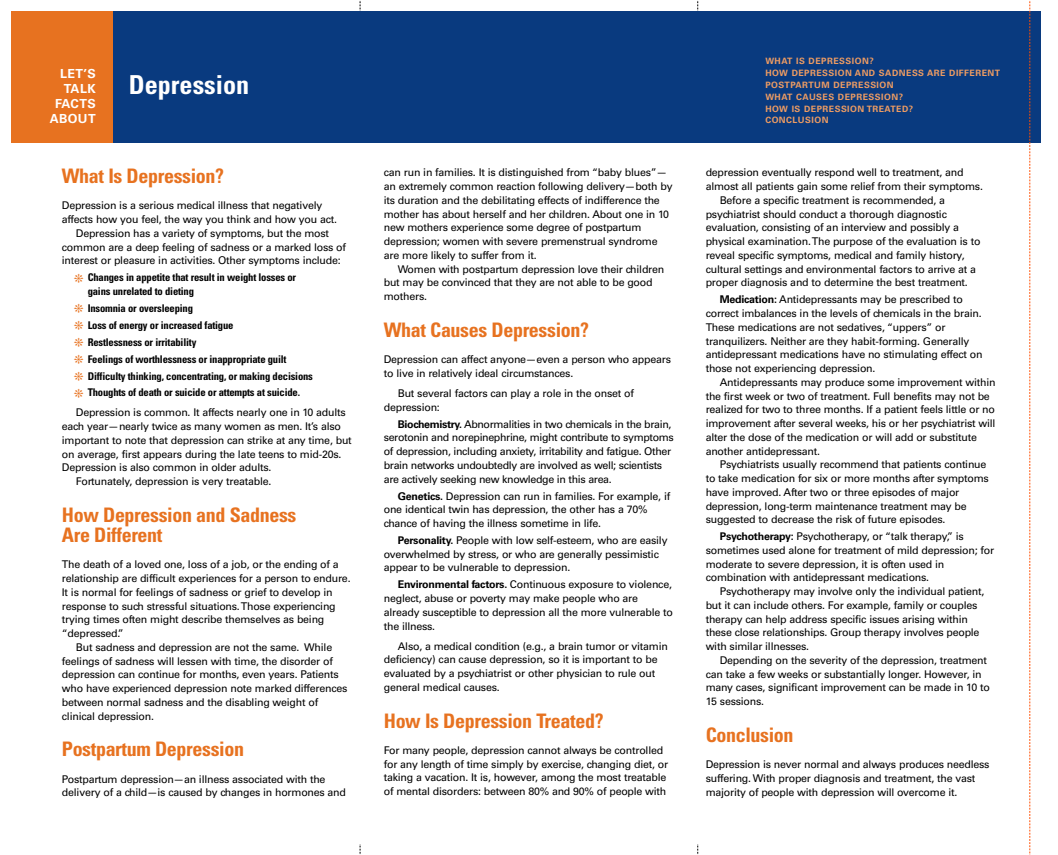
<style>
.page{position:relative;width:1058px;height:855px;background:#fff}
.page>*{position:absolute;margin:0;border:0;box-sizing:border-box;transform-origin:0 0}
.t1{font:700 condensed 26.12px "Univers";color:#fff}
.t2{font:700 condensed 20px/20px "Univers";letter-spacing:-.02em;color:#e77220}
.t3{font:700 12.5px/15px "Univers";letter-spacing:.03em;color:#fff;text-align:right}
.t4{font:10.62px/13.8px "Univers";letter-spacing:-.02em;color:#000}
.t5{font:700 condensed 10.62px/16.9px "Univers";letter-spacing:-.02em;color:#000}
.t6{font:700 8.75px/11.9px "Univers";letter-spacing:.055em;color:#ee9c63}
.s1{font-weight:700}
</style>
<div class="page">
<svg style="left:360px;top:1px;width:1px;height:853px"></svg>
<div style="left:349px;top:11px;width:22px;height:833px;background:#fff"></div>
<svg style="left:697px;top:0;width:1px;height:854px"></svg>
<div style="left:686px;top:11px;width:23px;height:833px;background:#fff"></div>
<div style="left:22px;top:11px;width:1019px;height:132px;background:#093a7f"></div>
<div style="left:11px;top:11px;width:101px;height:132px;background:#e77220"></div>
<svg style="left:1029px;top:1px;width:1px;height:854px"></svg>
<p class="t3" style="left:50px;top:66px;width:47px">LET’S<br>TALK<br>FACTS<br>ABOUT</p>
<p class="t6" style="left:765px;top:55px;width:236px">WHAT IS DEPRESSION?<br>HOW DEPRESSION AND SADNESS ARE DIFFERENT<br>POSTPARTUM DEPRESSION<br>WHAT CAUSES DEPRESSION?<br>HOW IS DEPRESSION TREATED?<br>CONCLUSION</p>
<h1 class="t1" style="left:129px;top:68px;width:122px">Depression</h1>
<h2 class="t2" style="left:62px;top:166px;width:164px">What Is Depression?</h2>
<p class="t4" style="left:62px;top:199px;width:262px">Depression is a serious medical illness that negatively</p>
<p class="t4" style="left:62px;top:213px;width:277px">affects how you feel, the way you think and how you act.</p>
<p class="t4" style="left:76px;top:226px;width:255px">Depression has a variety of symptoms, but the most</p>
<p class="t4" style="left:62px;top:240px;width:286px">common are a deep feeling of sadness or a marked loss of</p>
<p class="t4" style="left:62px;top:254px;width:280px">interest or pleasure in activities. Other symptoms include:</p>
<p class="t5" style="left:88px;top:271px;width:210px;line-height:13.8px">Changes in appetite that result in weight losses or gains unrelated to dieting</p>
<p class="t5" style="left:88px;top:300px;width:227px">Insomnia or oversleeping<br>Loss of energy or increased fatigue<br>Restlessness or irritability<br>Feelings of worthlessness or inappropriate guilt Difficulty thinking, concentrating, or making decisions Thoughts of death or suicide or attempts at suicide.</p>
<p class="t4" style="left:76px;top:406px;width:271px">Depression is common. It affects nearly one in 10 adults</p>
<p class="t4" style="left:62px;top:420px;width:280px">each year—nearly twice as many women as men. It’s also</p>
<p class="t4" style="left:62px;top:433px;width:291px">important to note that depression can strike at any time, but</p>
<p class="t4" style="left:62px;top:447px;width:281px">on average, first appears during the late teens to mid-20s.</p>
<p class="t4" style="left:62px;top:461px;width:211px">Depression is also common in older adults.</p>
<p class="t4" style="left:76px;top:475px;width:197px">Fortunately, depression is very treatable.</p>
<h2 class="t2" style="left:62px;top:505px;width:236px">How Depression and Sadness<br>Are Different</h2>
<p class="t4" style="left:62px;top:558px;width:278px">The death of a loved one, loss of a job, or the ending of a</p>
<p class="t4" style="left:62px;top:571px;width:290px">relationship are difficult experiences for a person to endure.</p>
<p class="t4" style="left:62px;top:585px;width:272px">It is normal for feelings of sadness or grief to develop in</p>
<p class="t4" style="left:62px;top:599px;width:275px">response to such stressful situations. Those experiencing</p>
<p class="t4" style="left:62px;top:613px;width:264px">trying times often might describe themselves as being</p>
<p class="t4" style="left:62px;top:626px;width:63px">“depressed.”</p>
<p class="t4" style="left:76px;top:640px;width:258px">But sadness and depression are not the same. While</p>
<p class="t4" style="left:62px;top:654px;width:272px">feelings of sadness will lessen with time, the disorder of</p>
<p class="t4" style="left:62px;top:668px;width:278px">depression can continue for months, even years. Patients</p>
<p class="t4" style="left:62px;top:681px;width:287px">who have experienced depression note marked differences</p>
<p class="t4" style="left:62px;top:695px;width:258px">between normal sadness and the disabling weight of</p>
<p class="t4" style="left:62px;top:709px;width:94px">clinical depression.</p>
<h2 class="t2" style="left:62px;top:739px;width:184px">Postpartum Depression</h2>
<p class="t4" style="left:62px;top:772px;width:286px">Postpartum depression—an illness associated with the delivery of a child—is caused by changes in hormones and</p>
<p class="t4" style="left:384px;top:166px;width:290px">can run in families. It is distinguished from “baby blues”— an extremely common reaction following delivery—both by its duration and the debilitating effects of indifference the mother has about herself and her children. About one in 10 new mothers experience some degree of postpartum depression; women with severe premenstrual syndrome are more likely to suffer from it.</p>
<p class="t4" style="left:384px;top:262px;width:282px;text-indent:14px">Women with postpartum depression love their children but may be convinced that they are not able to be good mothers.</p>
<h2 class="t2" style="left:384px;top:320px;width:207px">What Causes Depression?</h2>
<p class="t4" style="left:384px;top:353px;width:289px">Depression can affect anyone—even a person who appears to live in relatively ideal circumstances.</p>
<p class="t4" style="left:384px;top:386px;width:251px;text-indent:14px">But several factors can play a role in the onset of depression:</p>
<p class="t4" style="left:384px;top:417px;width:291px;text-indent:14px"><span class="s1">Biochemistry.</span> Abnormalities in two chemicals in the brain, serotonin and norepinephrine, might contribute to symptoms of depression, including anxiety, irritability and fatigue. Other brain networks undoubtedly are involved as well; scientists are actively seeking new knowledge in this area.</p>
<p class="t4" style="left:384px;top:489px;width:288px;text-indent:14px"><span class="s1">Genetics.</span> Depression can run in families. For example, if one identical twin has depression, the other has a 70% chance of having the illness sometime in life.</p>
<p class="t4" style="left:384px;top:533px;width:285px;text-indent:14px"><span class="s1">Personality.</span> People with low self-esteem, who are easily overwhelmed by stress, or who are generally pessimistic appear to be vulnerable to depression.</p>
<p class="t4" style="left:384px;top:578px;width:291px;text-indent:14px"><span class="s1">Environmental factors.</span> Continuous exposure to violence, neglect, abuse or poverty may make people who are already susceptible to depression all the more vulnerable to the illness.</p>
<p class="t4" style="left:384px;top:639px;width:286px;text-indent:14px">Also, a medical condition (e.g., a brain tumor or vitamin deficiency) can cause depression, so it is important to be evaluated by a psychiatrist or other physician to rule out general medical causes.</p>
<h2 class="t2" style="left:384px;top:711px;width:221px">How Is Depression Treated?</h2>
<p class="t4" style="left:384px;top:743px;width:286px">For many people, depression cannot always be controlled for any length of time simply by exercise, changing diet, or taking a vacation. It is, however, among the most treatable of mental disorders: between 80% and 90% of people with</p>
<p class="t4" style="left:705px;top:166px;width:259px">depression eventually respond well to treatment, and</p>
<p class="t4" style="left:705px;top:180px;width:279px">almost all patients gain some relief from their symptoms.</p>
<p class="t4" style="left:719px;top:193px;width:227px">Before a specific treatment is recommended, a</p>
<p class="t4" style="left:705px;top:207px;width:243px">psychiatrist should conduct a thorough diagnostic</p>
<p class="t4" style="left:705px;top:221px;width:255px">evaluation, consisting of an interview and possibly a</p>
<p class="t4" style="left:705px;top:235px;width:276px">physical examination. The purpose of the evaluation is to</p>
<p class="t4" style="left:705px;top:248px;width:260px">reveal specific symptoms, medical and family history,</p>
<p class="t4" style="left:705px;top:262px;width:272px">cultural settings and environmental factors to arrive at a</p>
<p class="t4" style="left:705px;top:276px;width:264px">proper diagnosis and to determine the best treatment.</p>
<p class="t4" style="left:705px;top:293px;width:278px;text-indent:14px"><span class="s1">Medication:</span> Antidepressants may be prescribed to correct imbalances in the levels of chemicals in the brain.<br>These medications are not sedatives, “uppers” or tranquilizers. Neither are they habit-forming. Generally antidepressant medications have no stimulating effect on those not experiencing depression.</p>
<p class="t4" style="left:705px;top:375px;width:291px;text-indent:14px">Antidepressants may produce some improvement within the first week or two of treatment. Full benefits may not be realized for two to three months. If a patient feels little or no improvement after several weeks, his or her psychiatrist will alter the dose of the medication or will add or substitute another antidepressant.</p>
<p class="t4" style="left:705px;top:458px;width:284px;text-indent:14px">Psychiatrists usually recommend that patients continue to take medication for six or more months after symptoms have improved. After two or three episodes of major depression, long-term maintenance treatment may be suggested to decrease the risk of future episodes.</p>
<p class="t4" style="left:705px;top:530px;width:290px;text-indent:14px"><span class="s1">Psychotherapy:</span> Psychotherapy, or “talk therapy,” is sometimes used alone for treatment of mild depression; for moderate to severe depression, it is often used in combination with antidepressant medications.</p>
<p class="t4" style="left:705px;top:585px;width:280px;text-indent:14px">Psychotherapy may involve only the individual patient, but it can include others. For example, family or couples therapy can help address specific issues arising within these close relationships. Group therapy involves people with similar illnesses.</p>
<p class="t4" style="left:705px;top:653px;width:286px;text-indent:14px">Depending on the severity of the depression, treatment can take a few weeks or substantially longer. However, in many cases, significant improvement can be made in 10 to 15 sessions.</p>
<h2 class="t2" style="left:705px;top:725px;width:89px">Conclusion</h2>
<p class="t4" style="left:705px;top:758px;width:285px">Depression is never normal and always produces needless suffering. With proper diagnosis and treatment, the vast majority of people with depression will overcome it.</p>
</div>
